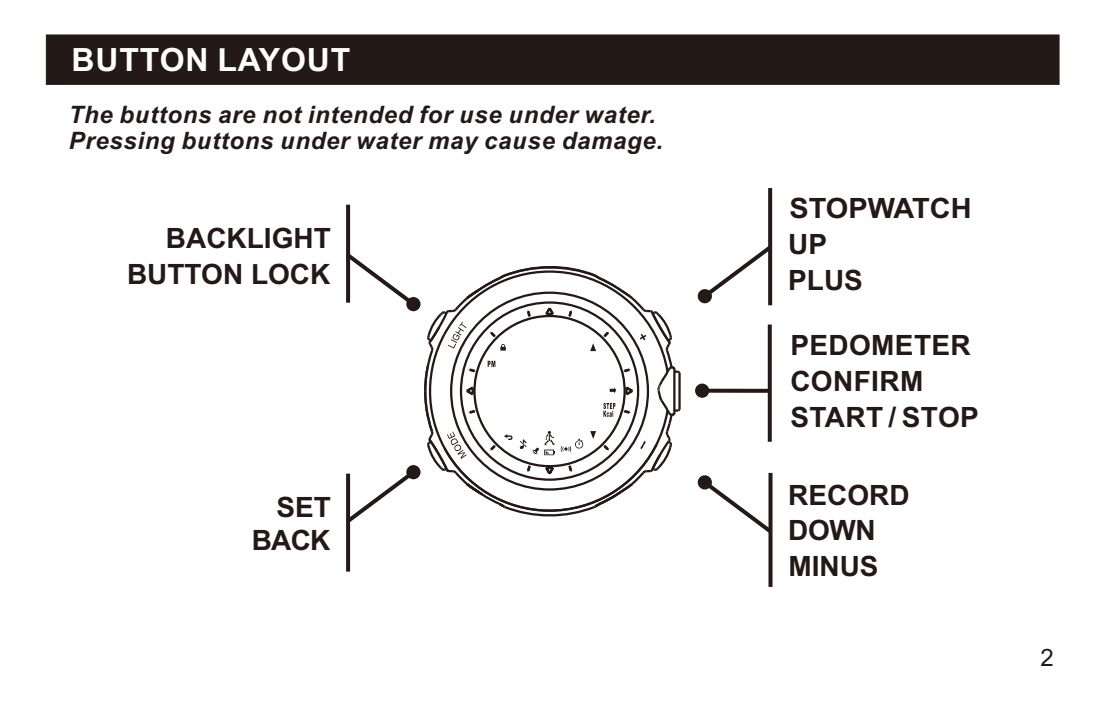
<style>
.page{position:relative;width:1100px;height:703px;background:#fff}
.page>*{position:absolute;margin:0;border:0;box-sizing:border-box;transform-origin:0 0}
.t1{font:700 32px "Arial";letter-spacing:.03em;color:#fff}
.t2{font:700 28px/36px "Arial";color:#231916}
.t3{font:italic 700 24px/26px "Arial";letter-spacing:.03em;color:#231916}
.t4{font:24px "Arial";color:#231916}
</style>
<div class="page">
<div style="left:46px;top:34px;width:1013px;height:51px;background:#231916;border:1px solid #231916"></div>
<svg style="left:346px;top:205px;width:4px;height:44px"></svg>
<svg style="left:346px;top:527px;width:4px;height:45px"></svg>
<svg style="left:699px;top:241px;width:74px;height:61px"></svg>
<div style="left:698px;top:289px;width:14px;height:14px;background:#231916;border-radius:50%"></div>
<svg style="left:768px;top:188px;width:4px;height:117px"></svg>
<svg style="left:699px;top:477px;width:74px;height:60px"></svg>
<div style="left:698px;top:475px;width:14px;height:14px;background:#231916;border-radius:50%"></div>
<svg style="left:768px;top:473px;width:4px;height:114px"></svg>
<svg style="left:709px;top:389px;width:59px;height:4px"></svg>
<div style="left:695px;top:384px;width:14px;height:14px;background:#231916;border-radius:50%"></div>
<svg style="left:768px;top:325px;width:4px;height:117px"></svg>
<hr style="left:678px;top:373px;width:3px;height:36px;background:#231916">
<svg style="left:346px;top:249px;width:333px;height:278px"></svg>
<p class="t1" style="left:71px;top:48px;width:281px">BUTTON LAYOUT</p>
<p class="t3" style="left:69px;top:104px;width:596px">The buttons are not intended for use under water.<br>Pressing buttons under water may cause damage.</p>
<p class="t2" style="left:127px;top:222px;width:205px;text-align:right">BACKLIGHT<br>BUTTON LOCK</p>
<p class="t2" style="left:276px;top:491px;width:56px">SET</p>
<p class="t2" style="left:252px;top:525px;width:80px">BACK</p>
<p class="t2" style="left:788px;top:193px;width:185px">STOPWATCH<br>UP<br>PLUS</p>
<p class="t2" style="left:790px;top:329px;width:190px">PEDOMETER<br>CONFIRM<br>START / STOP</p>
<p class="t2" style="left:788px;top:480px;width:123px">RECORD</p>
<p class="t2" style="left:788px;top:515px;width:89px">DOWN</p>
<p class="t2" style="left:788px;top:550px;width:92px">MINUS</p>
<p class="t4" style="left:1040px;top:649px;width:15px">2</p>
</div>
